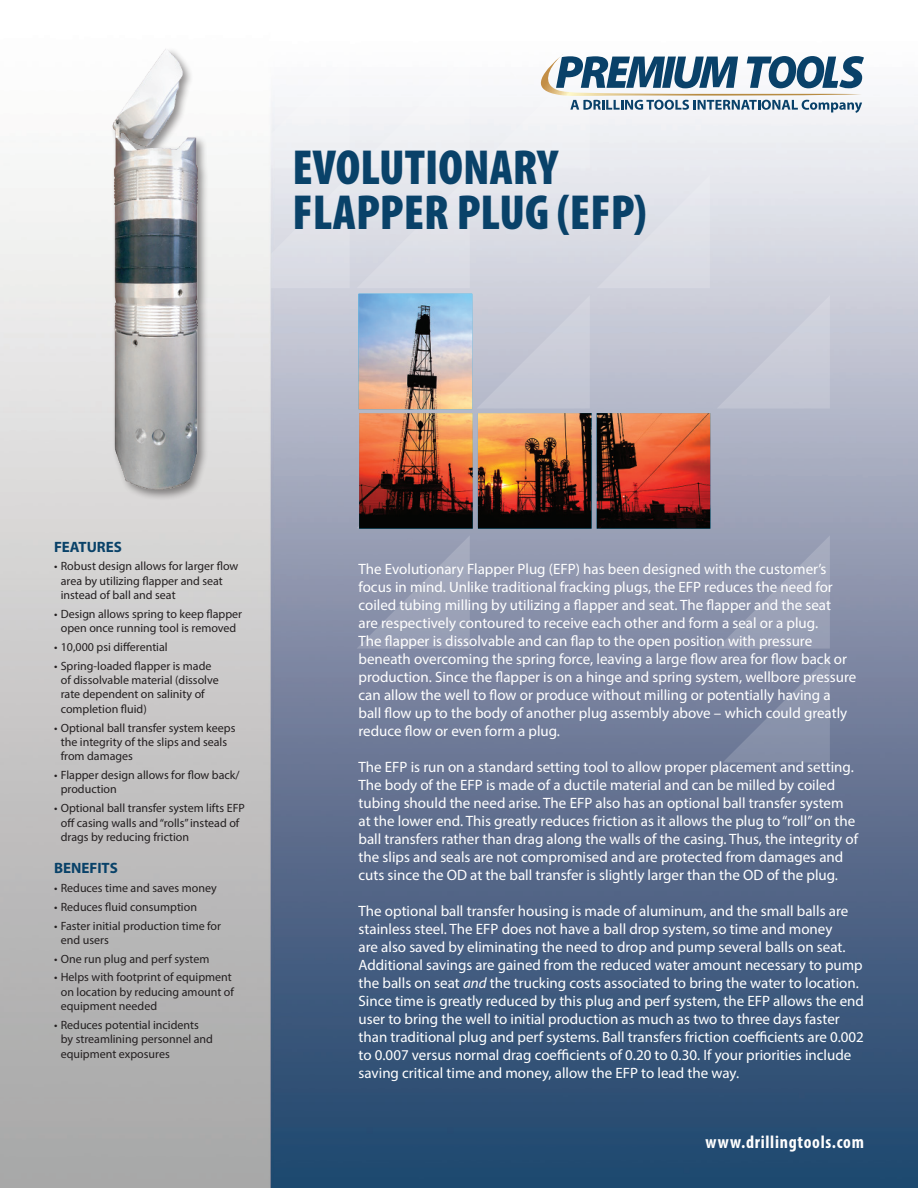
<style>
.page{position:relative;width:918px;height:1188px;background:#fff}
.page>*{position:absolute;margin:0;border:0;box-sizing:border-box;transform-origin:0 0}
.t1{font:900 condensed 49.5px "Myriad Pro";color:#094269}
.t2{font:700 condensed 18px "Myriad Pro";letter-spacing:.04em;color:#fff}
.t3{font:15px/18px "Myriad Pro";color:#fff}
.t4{font:700 15px "Myriad Pro";color:#094269}
.t5{font:12px/14.4px "Myriad Pro";color:#231f20}
.s1{font-style:italic}
</style>
<div class="page">
<img style="left:0;top:101px;width:918px;height:1087px">
<div style="left:271px;top:95px;width:79px;height:73px;background:#f0f2f5"></div>
<div style="left:357px;top:101px;width:113px;height:67px;background:#f0f1f4"></div>
<svg style="left:271px;top:175px;width:79px;height:113px;background:#dee0e7"></svg>
<svg style="left:357px;top:175px;width:113px;height:113px;background:#dddfe7"></svg>
<svg style="left:597px;top:175px;width:113px;height:113px;background:#dddfe7"></svg>
<svg style="left:717px;top:295px;width:113px;height:114px;background:#c6c8d5"></svg>
<svg style="left:357px;top:535px;width:113px;height:114px;background:#969cb3"></svg>
<svg style="left:717px;top:535px;width:113px;height:114px;background:#969cb3"></svg>
<svg style="left:723px;top:655px;width:107px;height:107px;background:#8089a4"></svg>
<img style="left:359px;top:294px;width:351px;height:235px">
<svg style="left:477px;top:54px;width:387px;height:114px"></svg>
<div style="left:110px;top:46px;width:99px;height:455px;background:#231f20;opacity:.5"></div>
<img style="left:105px;top:46px;width:100px;height:451px">
<p class="t1" style="left:292px;top:135px;width:267px">EVOLUTIONARY</p>
<p class="t1" style="left:292px;top:180px;width:356px">FLAPPER PLUG (EFP)</p>
<p class="t4" style="left:54px;top:537px;width:69px">FEATURES</p>
<p class="t5" style="left:61px;top:559px;width:179px;text-indent:-7px">• Robust design allows for larger flow area by utilizing flapper and seat instead of ball and seat</p>
<p class="t5" style="left:54px;top:606px;width:190px;text-align:center">• Design allows spring to keep flapper open once running tool is removed</p>
<p class="t5" style="left:54px;top:639px;width:115px">• 10,000 psi differential</p>
<p class="t5" style="left:61px;top:658px;width:160px;text-indent:-7px">• Spring-loaded flapper is made of dissolvable material (dissolve rate dependent on salinity of completion fluid)</p>
<p class="t5" style="left:61px;top:720px;width:176px;text-indent:-7px">• Optional ball transfer system keeps the integrity of the slips and seals from damages</p>
<p class="t5" style="left:61px;top:768px;width:180px;text-indent:-7px">• Flapper design allows for flow back/ production</p>
<p class="t5" style="left:61px;top:801px;width:186px;text-indent:-7px">• Optional ball transfer system lifts EFP off casing walls and “rolls” instead of drags by reducing friction</p>
<p class="t4" style="left:54px;top:859px;width:65px">BENEFITS</p>
<p class="t5" style="left:54px;top:881px;width:164px">• Reduces time and saves money</p>
<p class="t5" style="left:54px;top:899px;width:145px">• Reduces fluid consumption</p>
<p class="t5" style="left:61px;top:918px;width:162px;text-indent:-7px">• Faster initial production time for end users</p>
<p class="t5" style="left:54px;top:951px;width:157px">• One run plug and perf system</p>
<p class="t5" style="left:61px;top:970px;width:175px;text-indent:-7px">• Helps with footprint of equipment on location by reducing amount of equipment needed</p>
<p class="t5" style="left:61px;top:1017px;width:154px;text-indent:-7px">• Reduces potential incidents by streamlining personnel and equipment exposures</p>
<p class="t3" style="left:359px;top:560px;width:499px">The Evolutionary Flapper Plug (EFP) has been designed with the customer’s focus in mind. Unlike traditional fracking plugs, the EFP reduces the need for coiled tubing milling by utilizing a flapper and seat. The flapper and the seat<br>are respectively contoured to receive each other and form a seal or a plug.<br>The flapper is dissolvable and can flap to the open position with pressure beneath overcoming the spring force, leaving a large flow area for flow back or production. Since the flapper is on a hinge and spring system, wellbore pressure can allow the well to flow or produce without milling or potentially having a ball flow up to the body of another plug assembly above – which could greatly reduce flow or even form a plug.</p>
<p class="t3" style="left:359px;top:758px;width:501px">The EFP is run on a standard setting tool to allow proper placement and setting.<br>The body of the EFP is made of a ductile material and can be milled by coiled tubing should the need arise. The EFP also has an optional ball transfer system at the lower end. This greatly reduces friction as it allows the plug to “roll” on the ball transfers rather than drag along the walls of the casing. Thus, the integrity of the slips and seals are not compromised and are protected from damages and cuts since the OD at the ball transfer is slightly larger than the OD of the plug.</p>
<p class="t3" style="left:359px;top:902px;width:507px">The optional ball transfer housing is made of aluminum, and the small balls are stainless steel. The EFP does not have a ball drop system, so time and money<br>are also saved by eliminating the need to drop and pump several balls on seat.<br>Additional savings are gained from the reduced water amount necessary to pump the balls on seat <span class="s1">and</span> the trucking costs associated to bring the water to location.<br>Since time is greatly reduced by this plug and perf system, the EFP allows the end user to bring the well to initial production as much as two to three days faster than traditional plug and perf systems. Ball transfers friction coefficients are 0.002 to 0.007 versus normal drag coefficients of 0.20 to 0.30. If your priorities include saving critical time and money, allow the EFP to lead the way.</p>
<p class="t2" style="left:705px;top:1130px;width:160px">www.drillingtools.com</p>
</div>
